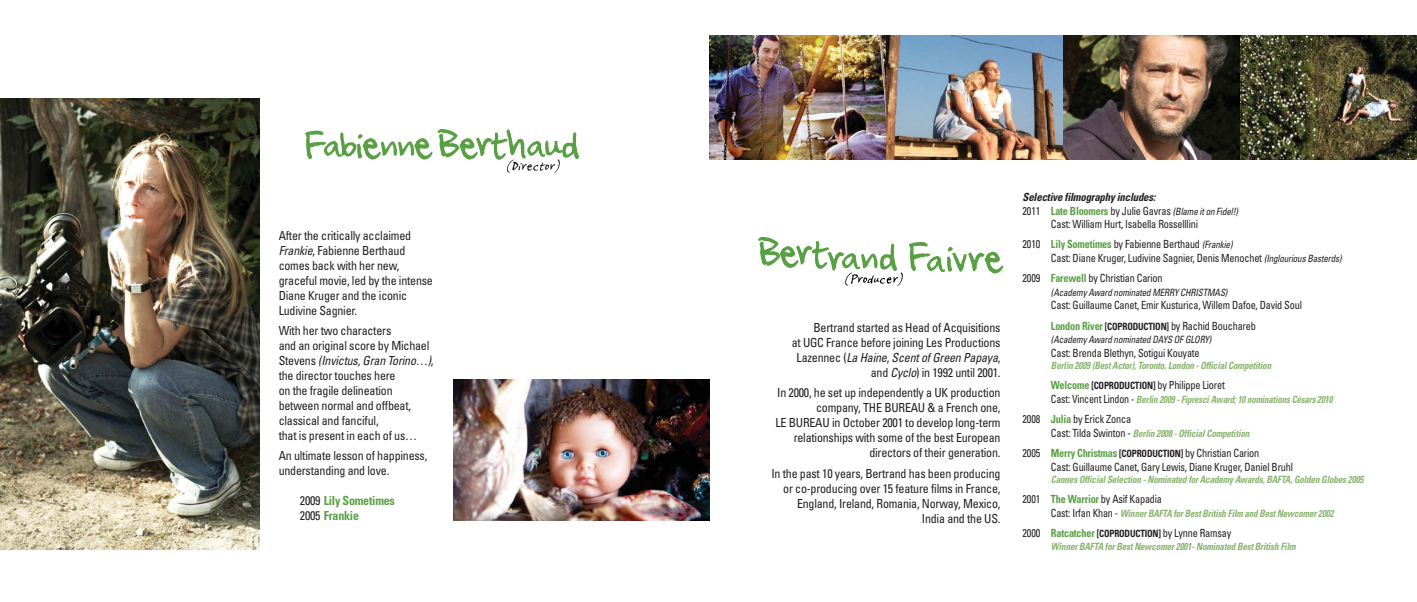
<style>
.page{position:relative;width:1417px;height:602px;background:#fff}
.page>*{position:absolute;margin:0;border:0;box-sizing:border-box;transform-origin:0 0}
.t1{font:condensed 12.5px/15px "Univers";letter-spacing:-.02em;color:#231f20;scale:.96 1}
.t2{font:700 condensed 12.5px/15px "Univers";letter-spacing:-.02em;color:#59a044;scale:.96 1}
.t3{font:condensed 11.25px/13.5px "Univers";letter-spacing:-.02em;color:#231f20;scale:.91 1}
.t4{font:italic 700 condensed 11.25px "Univers";letter-spacing:-.02em;color:#231f20;scale:.96 1}
.t5{font:italic 700 condensed 10px "Univers";letter-spacing:-.02em;color:#8ab471;scale:.91 1}
.t6{font:italic condensed 10px "Univers";letter-spacing:-.02em;color:#231f20;scale:.91 1}
.t7{font:italic 700 condensed 10px "Univers";letter-spacing:-.02em;color:#8ab471;scale:.89 1}
.t8{font:italic 700 condensed 10px "Univers";letter-spacing:-.02em;color:#8ab471;scale:.9 1}
.s1{font-style:italic}
.s2{font-weight:400;color:#231f20}
.s3{font-weight:700;color:#59a044}
.s4{font-style:italic;font-size:10px}
.s5{font-weight:700;font-size:10px}
.s6{font-weight:400;font-style:normal;font-size:11.25px;color:#231f20}
</style>
<div class="page">
<svg style="left:305px;top:129px;width:274px;height:44px"></svg>
<svg style="left:758px;top:237px;width:144px;height:48px"></svg>
<svg style="left:909px;top:242px;width:94px;height:31px"></svg>
<img style="left:453px;top:379px;width:256px;height:141px">
<img style="left:0;top:99px;width:259px;height:450px">
<img style="left:709px;top:35px;width:177px;height:124px">
<img style="left:886px;top:35px;width:177px;height:124px">
<img style="left:1063px;top:35px;width:177px;height:124px">
<img style="left:1240px;top:35px;width:176px;height:124px">
<p class="t1" style="left:279px;top:229px;width:162px">After the critically acclaimed<br><span class="s1">Frankie</span>, Fabienne Berthaud comes back with her new, graceful movie, led by the intense<br>Diane Kruger and the iconic<br>Ludivine Sagnier.</p>
<p class="t1" style="left:279px;top:324px;width:163px">With her two characters<br>and an original score by Michael<br>Stevens <span class="s1">(Invictus, Gran Torino…)</span>, the director touches here<br>on the fragile delineation between normal and offbeat, classical and fanciful,<br>that is present in each of us…</p>
<p class="t1" style="left:279px;top:449px;width:156px">An ultimate lesson of happiness, understanding and love.</p>
<p class="t2" style="left:300px;top:494px;width:100px"><span class="s2">2009</span> Lily Sometimes<br><span class="s2">2005</span> Frankie</p>
<p class="t1" style="left:791px;top:321px;width:219px;text-align:right">Bertrand started as Head of Acquisitions<br>at UGC France before joining Les Productions Lazennec (<span class="s1">La Haine</span>, <span class="s1">Scent of Green Papaya</span>, and <span class="s1">Cyclo</span>) in 1992 until 2001.</p>
<p class="t1" style="left:775px;top:386px;width:236px;text-align:right">In 2000, he set up independently a UK production company, THE BUREAU &amp; a French one,<br>LE BUREAU in October 2001 to develop long-term relationships with some of the best European directors of their generation.</p>
<p class="t1" style="left:771px;top:466px;width:240px;text-align:right">In the past 10 years, Bertrand has been producing or co-producing over 15 feature films in France, England, Ireland, Romania, Norway, Mexico, India and the US.</p>
<p class="t4" style="left:1022px;top:193px;width:140px">Selective filmography includes:</p>
<p class="t3" style="left:1022px;top:205px;width:238px">2011 <span class="s3">Late Bloomers</span> by Julie Gavras <span class="s4">(Blame it on Fidel!)</span></p>
<p class="t3" style="left:1050px;top:218px;width:163px">Cast: William Hurt, Isabella Rosselllini</p>
<p class="t3" style="left:1050px;top:238px;width:321px;text-indent:-28px">2010 <span class="s3">Lily Sometimes</span> by Fabienne Berthaud <span class="s4">(Frankie)<br></span>Cast: Diane Kruger, Ludivine Sagnier, Denis Menochet <span class="s4">(Inglourious Basterds)</span></p>
<p class="t3" style="left:1022px;top:272px;width:155px">2009 <span class="s3">Farewell</span> by Christian Carion</p>
<p class="t6" style="left:1050px;top:288px;width:195px">(Academy Award nominated MERRY CHRISTMAS)</p>
<p class="t3" style="left:1050px;top:296px;width:277px;line-height:20.2px">Cast: Guillaume Canet, Emir Kusturica, Willem Dafoe, David Soul<br><span class="s3">London River</span> <span class="s5">[COPRODUCTION]</span> by Rachid Bouchareb</p>
<p class="t6" style="left:1050px;top:335px;width:178px">(Academy Award nominated DAYS OF GLORY)</p>
<p class="t3" style="left:1050px;top:346px;width:165px">Cast: Brenda Blethyn, Sotigui Kouyate</p>
<p class="t5" style="left:1050px;top:361px;width:243px">Berlin 2009 (Best Actor), Toronto, London - Official Competition</p>
<p class="t3" style="left:1050px;top:379px;width:193px"><span class="s3">Welcome</span> <span class="s5">[COPRODUCTION]</span> by Philippe Lioret</p>
<p class="t7" style="left:1050px;top:395px;width:318px"><span class="s6">Cast: Vincent Lindon -</span> Berlin 2009 - Fipresci Award; 10 nominations Césars 2010</p>
<p class="t3" style="left:1022px;top:413px;width:121px">2008 <span class="s3">Julia</span> by Erick Zonca</p>
<p class="t5" style="left:1050px;top:429px;width:219px"><span class="s6">Cast: Tilda Swinton -</span> Berlin 2008 - Official Competition</p>
<p class="t3" style="left:1050px;top:447px;width:267px;text-indent:-28px">2005 <span class="s3">Merry Christmas</span> <span class="s5">[COPRODUCTION]</span> by Christian Carion<br>Cast: Guillaume Canet, Gary Lewis, Diane Kruger, Daniel Bruhl</p>
<p class="t5" style="left:1050px;top:475px;width:345px">Cannes Official Selection - Nominated for Academy Awards, BAFTA, Golden Globes 2005</p>
<p class="t3" style="left:1022px;top:493px;width:155px">2001 <span class="s3">The Warrior</span> by Asif Kapadia</p>
<p class="t8" style="left:1050px;top:509px;width:315px"><span class="s6">Cast: Irfan Khan -</span> Winner BAFTA for Best British Film and Best Newcomer 2002</p>
<p class="t3" style="left:1022px;top:527px;width:231px">2000 <span class="s3">Ratcatcher</span> <span class="s5">[COPRODUCTION]</span> by Lynne Ramsay</p>
<p class="t5" style="left:1050px;top:542px;width:270px">Winner BAFTA for Best Newcomer 2001- Nominated Best British Film</p>
</div>
